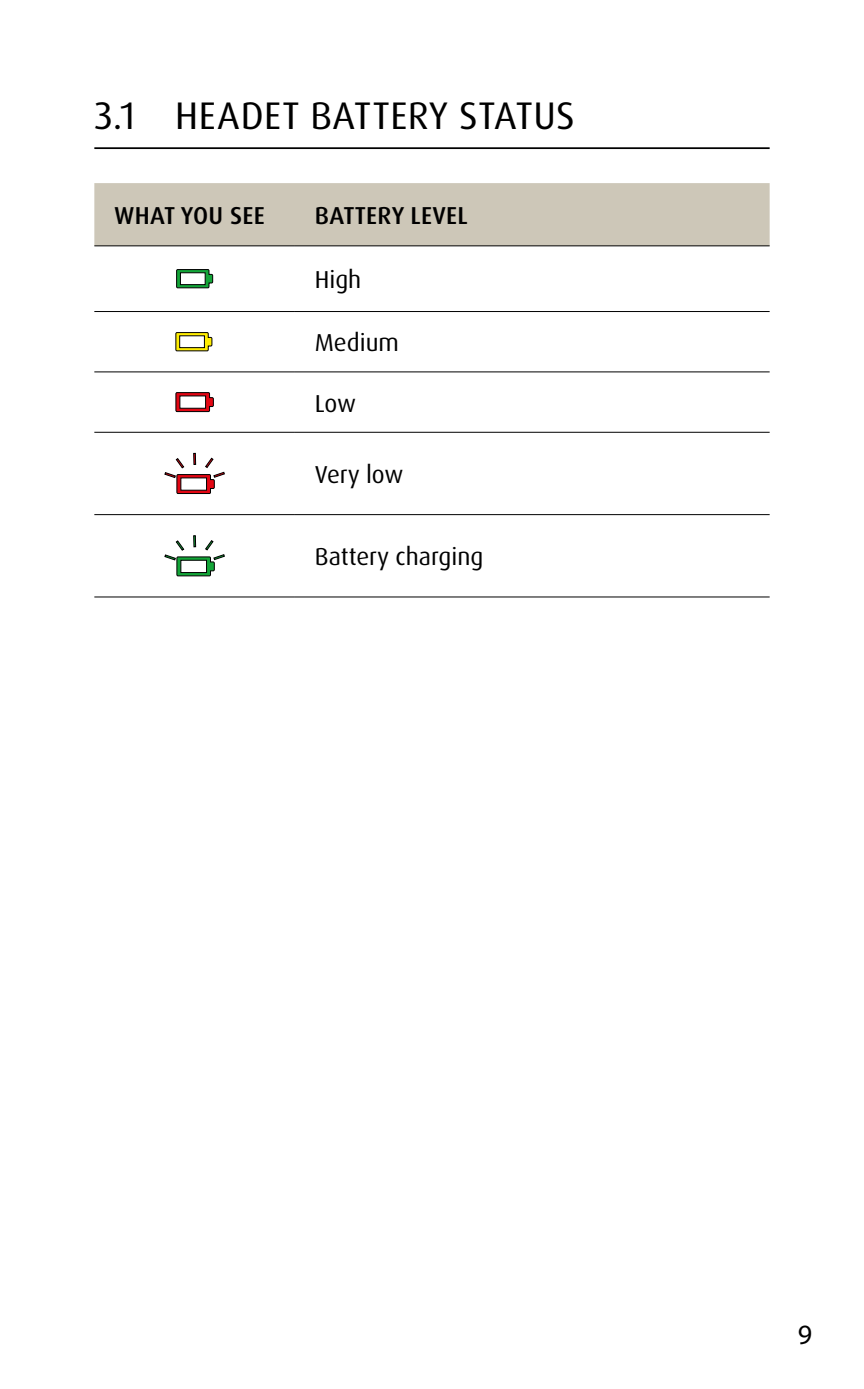
<style>
.page{position:relative;width:864px;height:1389px;background:#fff}
.page>*{position:absolute;margin:0;border:0;box-sizing:border-box;transform-origin:0 0}
.t1{font:38.5px "Dax Pro";letter-spacing:.015em;color:#000}
.t2{font:28px "Myriad Pro";color:#000}
.t3{font:24.5px "Dax Pro";color:#000}
.t4{font:500 24.5px "Dax Pro";letter-spacing:.01em;color:#000}
</style>
<div class="page">
<hr style="left:94px;top:147px;width:675px;height:2px;background:#000">
<div style="left:94px;top:183px;width:675px;height:62px;background:#cdc7b8"></div>
<hr style="left:94px;top:245px;width:201px;height:1px;background:#000">
<hr style="left:295px;top:245px;width:474px;height:1px;background:#000">
<hr style="left:94px;top:311px;width:201px;height:1px;background:#000">
<hr style="left:295px;top:311px;width:474px;height:1px;background:#000">
<hr style="left:94px;top:371px;width:201px;height:1px;background:#000">
<hr style="left:295px;top:371px;width:474px;height:1px;background:#000">
<hr style="left:94px;top:432px;width:201px;height:1px;background:#000">
<hr style="left:295px;top:432px;width:474px;height:1px;background:#000">
<hr style="left:94px;top:514px;width:201px;height:1px;background:#000">
<hr style="left:295px;top:514px;width:474px;height:1px;background:#000">
<hr style="left:94px;top:596px;width:201px;height:2px;background:#000">
<hr style="left:295px;top:596px;width:474px;height:2px;background:#000">
<svg style="left:176px;top:269px;width:37px;height:19px"></svg>
<svg style="left:175px;top:332px;width:37px;height:19px"></svg>
<svg style="left:176px;top:392px;width:37px;height:20px"></svg>
<svg style="left:165px;top:453px;width:59px;height:41px"></svg>
<svg style="left:165px;top:536px;width:59px;height:40px"></svg>
<h1 class="t1" style="left:94px;top:91px;width:481px">3.1 HEADET BATTERY STATUS</h1>
<p class="t4" style="left:114px;top:200px;width:152px">WHAT YOU SEE</p>
<p class="t4" style="left:315px;top:200px;width:154px">BATTERY LEVEL</p>
<p class="t3" style="left:315px;top:264px;width:48px">High</p>
<p class="t3" style="left:315px;top:327px;width:86px">Medium</p>
<p class="t3" style="left:315px;top:387px;width:43px">Low</p>
<p class="t3" style="left:315px;top:459px;width:90px">Very low</p>
<p class="t3" style="left:315px;top:541px;width:170px">Battery charging</p>
<p class="t2" style="left:797px;top:1317px;width:16px">9</p>
</div>
